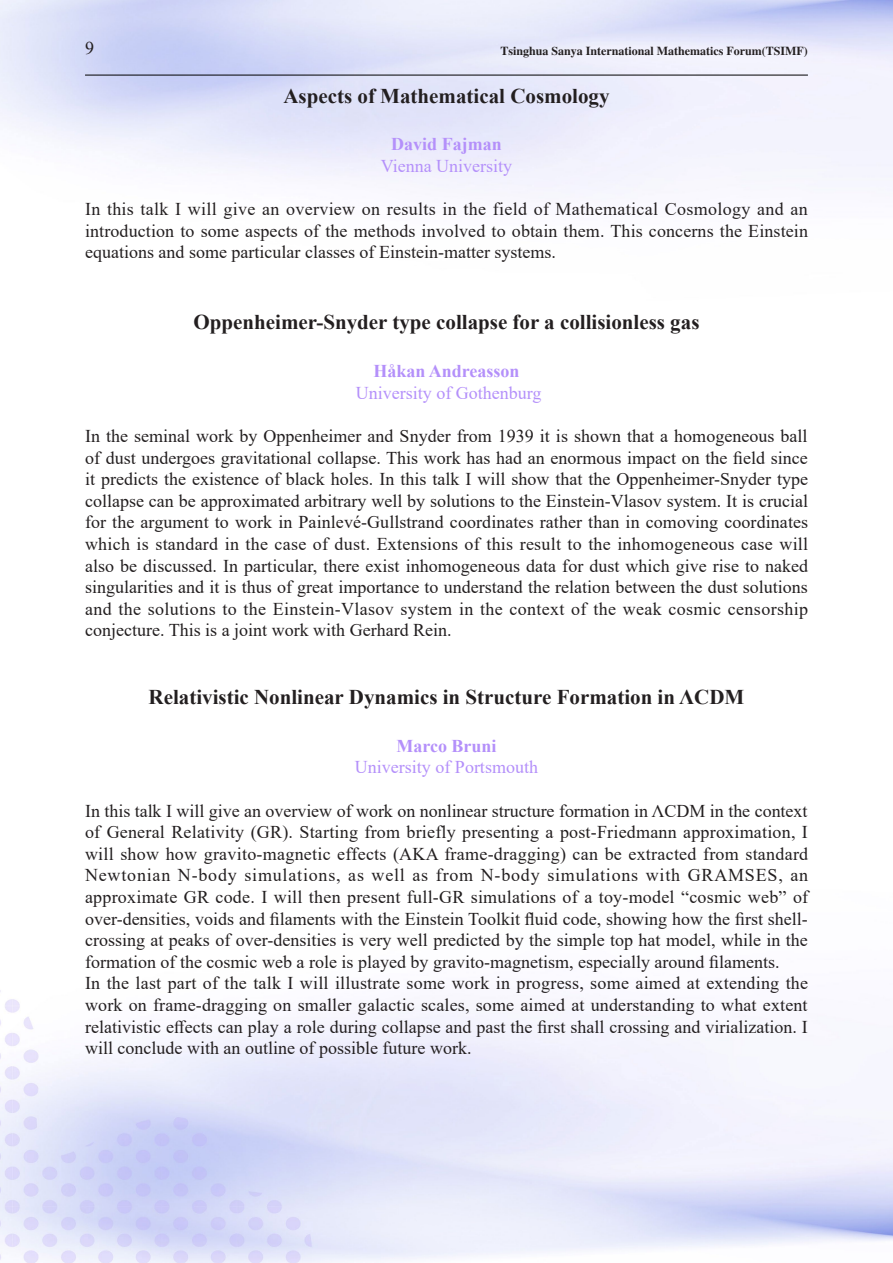
<style>
.page{position:relative;width:893px;height:1263px;background:#fff}
.page>*{position:absolute;margin:0;border:0;box-sizing:border-box;transform-origin:0 0}
.报告题目{font:700 21px "Times New Roman";color:#231f20}
.报告内容{font:18px/21.6px "Times New Roman";color:#231f20;text-align:justify}
.报告人单位名称{font:18px "Times New Roman";color:#b490fa}
.报告人姓名{font:700 18px "Times New Roman";color:#b490fa}
.t1{font:12px "CT Hu Po SF";color:#231f20}
</style>
<div class="page">
<hr style="left:85px;top:75px;width:723px;height:1px;background:#000">
<p class="报告内容" style="left:85px;top:37px;width:10px">9</p>
<p class="t1" style="left:501px;top:45px;width:309px">Tsinghua Sanya International Mathematics Forum(TSIMF)</p>
<p class="报告题目" style="left:283px;top:80px;width:328px">Aspects of Mathematical Cosmology</p>
<p class="报告人姓名" style="left:391px;top:131px;width:112px">David Fajman</p>
<p class="报告人单位名称" style="left:381px;top:153px;width:133px">Vienna University</p>
<p class="报告内容" style="left:85px;top:198px;width:724px">In this talk I will give an overview on results in the field of Mathematical Cosmology and an introduction to some aspects of the methods involved to obtain them. This concerns the Einstein equations and some particular classes of Einstein-matter systems.</p>
<p class="报告题目" style="left:193px;top:307px;width:507px">Oppenheimer-Snyder type collapse for a collisionless gas</p>
<p class="报告人姓名" style="left:373px;top:358px;width:148px">Håkan Andreasson</p>
<p class="报告人单位名称" style="left:356px;top:380px;width:187px">University of Gothenburg</p>
<p class="报告内容" style="left:85px;top:425px;width:725px">In the seminal work by Oppenheimer and Snyder from 1939 it is shown that a homogeneous ball of dust undergoes gravitational collapse. This work has had an enormous impact on the field since it predicts the existence of black holes. In this talk I will show that the Oppenheimer-Snyder type collapse can be approximated arbitrary well by solutions to the Einstein-Vlasov system. It is crucial for the argument to work in Painlevé-Gullstrand coordinates rather than in comoving coordinates which is standard in the case of dust. Extensions of this result to the inhomogeneous case will also be discussed. In particular, there exist inhomogeneous data for dust which give rise to naked singularities and it is thus of great importance to understand the relation between the dust solutions and the solutions to the Einstein-Vlasov system in the context of the weak cosmic censorship conjecture. This is a joint work with Gerhard Rein.</p>
<p class="报告题目" style="left:149px;top:682px;width:597px">Relativistic Nonlinear Dynamics in Structure Formation in ΛCDM</p>
<p class="报告人姓名" style="left:396px;top:733px;width:102px">Marco Bruni</p>
<p class="报告人单位名称" style="left:355px;top:754px;width:185px">University of Portsmouth</p>
<p class="报告内容" style="left:85px;top:799px;width:725px">In this talk I will give an overview of work on nonlinear structure formation in ΛCDM in the context of General Relativity (GR). Starting from briefly presenting a post-Friedmann approximation, I will show how gravito-magnetic effects (AKA frame-dragging) can be extracted from standard Newtonian N-body simulations, as well as from N-body simulations with GRAMSES, an approximate GR code. I will then present full-GR simulations of a toy-model “cosmic web” of over-densities, voids and filaments with the Einstein Toolkit fluid code, showing how the first shell&shy;crossing at peaks of over-densities is very well predicted by the simple top hat model, while in the formation of the cosmic web a role is played by gravito-magnetism, especially around filaments.</p>
<p class="报告内容" style="left:85px;top:972px;width:725px">In the last part of the talk I will illustrate some work in progress, some aimed at extending the work on frame-dragging on smaller galactic scales, some aimed at understanding to what extent relativistic effects can play a role during collapse and past the first shall crossing and virialization. I will conclude with an outline of possible future work.</p>
</div>
